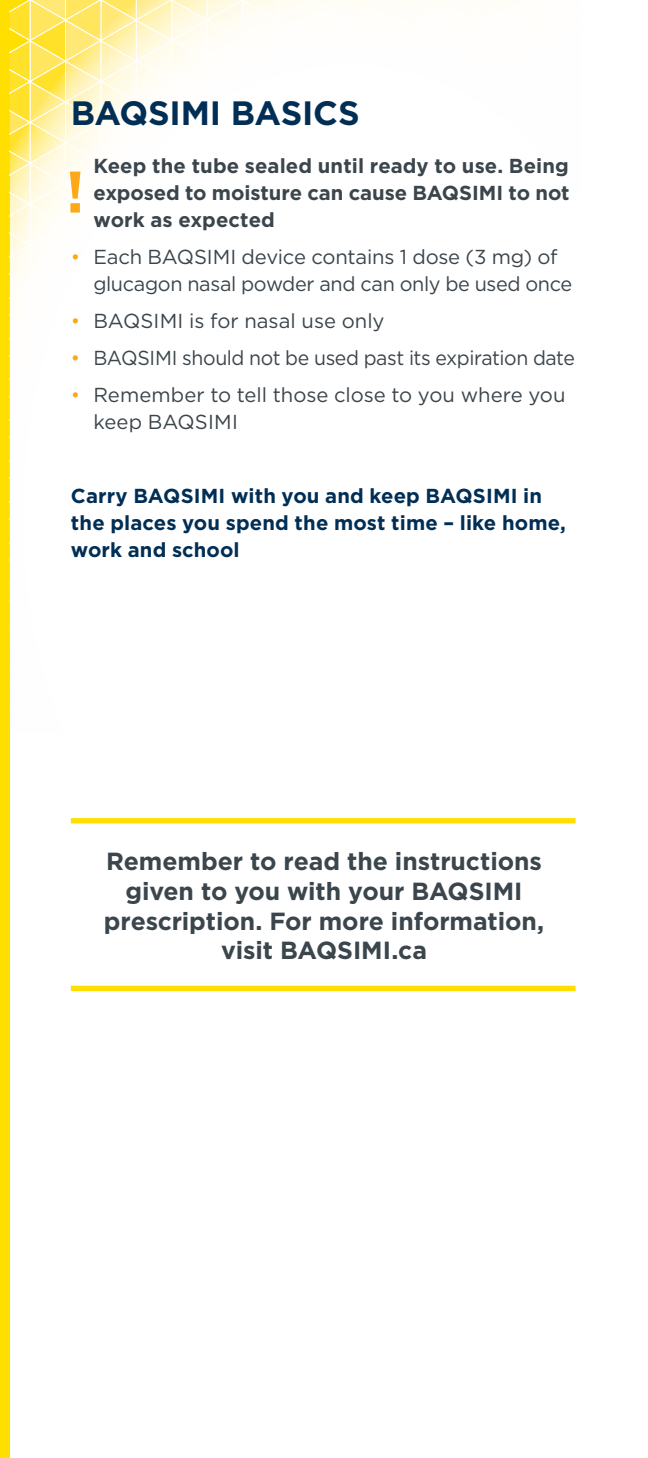
<style>
.page{position:relative;width:648px;height:1458px;background:#fff}
.page>*{position:absolute;margin:0;border:0;box-sizing:border-box;transform-origin:0 0}
.t1{font:700 58.5px "Gotham HTF";color:#fba919}
.t2{font:700 33.75px "Gotham HTF";letter-spacing:-.01em;color:#002e55}
.t3{font:700 24.75px/29.7px "Gotham HTF";letter-spacing:-.005em;color:#3b454c;text-align:center}
.t4{font:20.25px/27px "Gotham HTF";letter-spacing:-.015em;color:#3b454c}
.t5{font:700 20.25px/27px "Gotham HTF";letter-spacing:-.005em;color:#3b454c;text-align:justify}
.t6{font:700 20.25px/27px "Gotham HTF";letter-spacing:.005em;color:#002e55}
.t7{font:20.25px "Gotham HTF";letter-spacing:-.015em;color:#3b454c;scale:.96 1}
.s1{color:#fba919}
</style>
<div class="page">
<div style="left:0;top:0;width:10px;height:1458px;background:#ffdf00"></div>
<svg style="left:10px;top:0;width:364px;height:294px"></svg>
<div style="left:71px;top:818px;width:505px;height:5px;background:#ffdf00"></div>
<div style="left:71px;top:986px;width:505px;height:5px;background:#ffdf00"></div>
<h2 class="t2" style="left:71px;top:94px;width:290px">BAQSIMI BASICS</h2>
<p class="t5" style="left:94px;top:151px;width:478px">Keep the tube sealed until ready to use. Being exposed to moisture can cause BAQSIMI to not work as expected</p>
<p class="t4" style="left:93px;top:243px;width:480px;text-indent:-22px"><span class="s1">•</span> Each BAQSIMI device contains 1 dose (3 mg) of glucagon nasal powder and can only be used once</p>
<p class="t4" style="left:71px;top:307px;width:315px"><span class="s1">•</span> BAQSIMI is for nasal use only</p>
<p class="t7" style="left:71px;top:347px;width:526px"><span class="s1">•</span> BAQSIMI should not be used past its expiration date</p>
<p class="t4" style="left:93px;top:381px;width:474px;text-indent:-22px"><span class="s1">•</span> Remember to tell those close to you where you keep BAQSIMI</p>
<h1 class="t1" style="left:66px;top:158px;width:20px">!</h1>
<p class="t6" style="left:71px;top:482px;width:497px">Carry BAQSIMI with you and keep BAQSIMI in the places you spend the most time – like home, work and school</p>
<p class="t3" style="left:104px;top:846px;width:442px">Remember to read the instructions given to you with your BAQSIMI prescription. For more information, visit BAQSIMI.ca</p>
</div>
